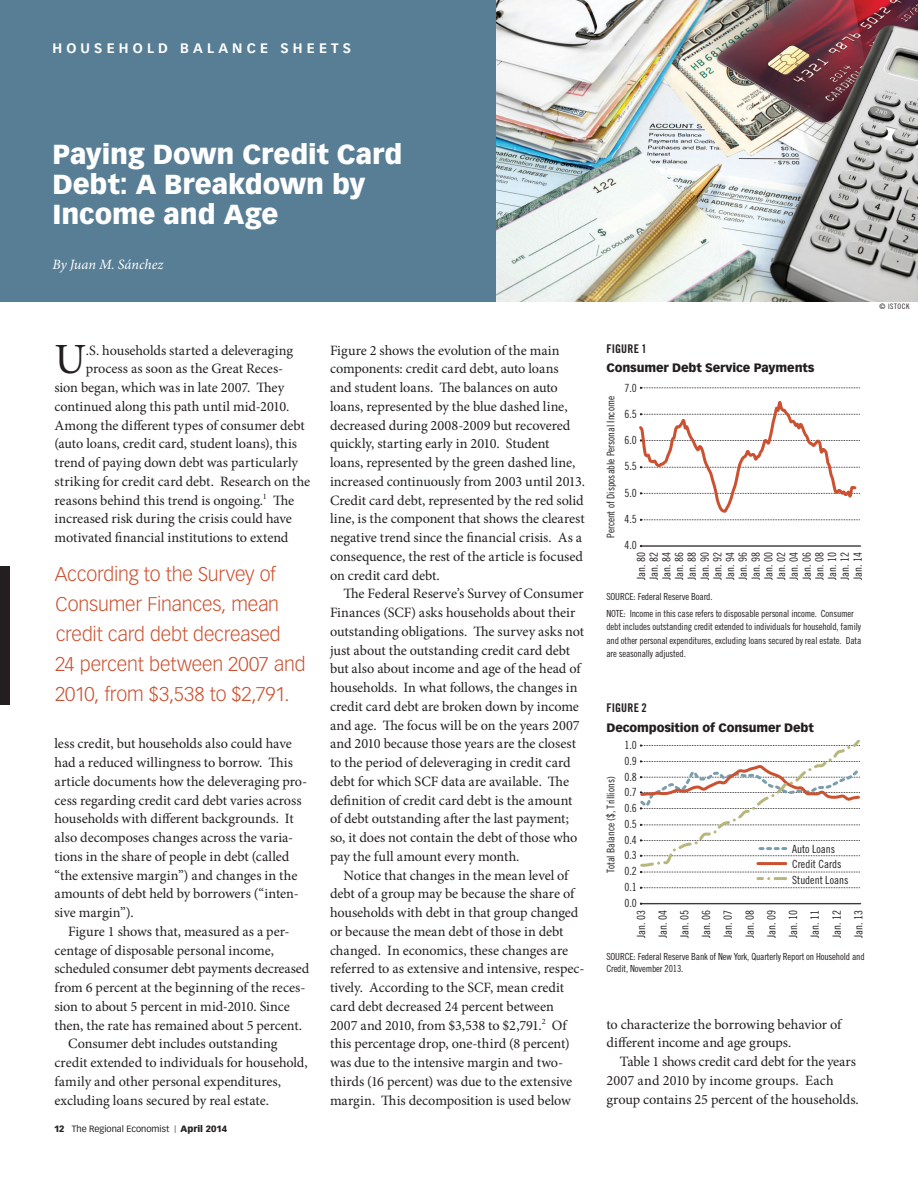
<style>
.page{position:relative;width:918px;height:1188px;background:#fff}
.page>*{position:absolute;margin:0;border:0;box-sizing:border-box;transform-origin:0 0}
.ALL__body_copy__drop{font:43.05px "Minion Pro";color:#231f20}
.t1{font:900 27px/30px "Vectora LT Std";letter-spacing:-.005em;color:#fff}
.ALL__pull_quote{font:300 19.5px/30px "Vectora LT Std";letter-spacing:-.01em;color:#cb5130}
.ALL__body_copy{font:14.25px/18.8px "Minion Pro";letter-spacing:-.005em;color:#231f20}
.ALL__body_copy__drop-2{font:14.25px/18.8px "Minion Pro";letter-spacing:-.005em;color:#231f20}
.ALL__body_copy-2{font:italic 14.25px "Minion Pro";letter-spacing:-.005em;color:#fff}
.t2{font:700 13.5px "Vectora LT Std";letter-spacing:.31em;color:#fff}
.ALL__charts___tables{font:900 12px "Vectora LT Std";letter-spacing:-.01em;color:#231f20}
.ALL__Figure_Table{font:12px "Trade Gothic LT Std Bd Cn 20";letter-spacing:.01em;color:#231f20}
.t3{font:11.25px/12.8px "Trade Gothic LT Std Cn 18";color:#231f20;text-align:justify}
.t4{font:10.5px "Trade Gothic LT Std Cn 18";color:#231f20}
.ALL__chart___tables{font:9.75px/13.5px "Trade Gothic LT Std Cn 18";letter-spacing:-.015em;color:#231f20}
.t5{font:9px "Vectora LT Std";color:#231f20}
.ALL__photo_credit_at{font:7.5px "Trade Gothic LT Std Cn 18";letter-spacing:.075em;color:#231f20}
.s1{font-weight:900}
.s2{font-size:7.5px}
</style>
<div class="page">
<div style="left:0;top:0;width:918px;height:301px;background:#577e95"></div>
<hr style="left:641px;top:546px;width:220px;height:1px;background:#231f20">
<svg style="left:640px;top:387px;width:220px;height:2px"></svg>
<svg style="left:639px;top:401px;width:221px;height:120px"></svg>
<hr style="left:641px;top:903px;width:220px;height:1px;background:#231f20">
<svg style="left:640px;top:887px;width:220px;height:2px"></svg>
<svg style="left:639px;top:739px;width:221px;height:141px"></svg>
<img style="left:496px;top:0;width:422px;height:301px">
<div style="left:0;top:566px;width:10px;height:139px;background:#231f20"></div>
<p class="t2" style="left:52px;top:40px;width:300px">HOUSEHOLD BALANCE SHEETS</p>
<p class="t1" style="left:52px;top:139px;width:351px">Paying Down Credit Card<br>Debt: A Breakdown by<br>Income and Age</p>
<p class="ALL__body_copy-2" style="left:52px;top:255px;width:112px">By Juan M. Sánchez</p>
<p class="ALL__body_copy__drop" style="left:55px;top:331px;width:33px">U</p>
<p class="ALL__body_copy__drop-2" style="left:86px;top:341px;width:209px">.S. households started a deleveraging</p>
<p class="ALL__body_copy__drop-2" style="left:86px;top:359px;width:199px">process as soon as the Great Reces-</p>
<p class="ALL__body_copy__drop-2" style="left:55px;top:378px;width:231px">sion began, which was in late 2007. They</p>
<p class="ALL__body_copy__drop-2" style="left:55px;top:397px;width:236px">continued along this path until mid-2010.</p>
<p class="ALL__body_copy__drop-2" style="left:55px;top:416px;width:252px">Among the different types of consumer debt</p>
<p class="ALL__body_copy__drop-2" style="left:55px;top:434px;width:244px">(auto loans, credit card, student loans), this</p>
<p class="ALL__body_copy__drop-2" style="left:55px;top:453px;width:245px">trend of paying down debt was particularly</p>
<p class="ALL__body_copy__drop-2" style="left:55px;top:472px;width:257px">striking for credit card debt. Research on the</p>
<p class="ALL__body_copy__drop-2" style="left:55px;top:491px;width:241px">reasons behind this trend is ongoing.<sup>1</sup> The</p>
<p class="ALL__body_copy__drop-2" style="left:55px;top:509px;width:239px">increased risk during the crisis could have</p>
<p class="ALL__body_copy__drop-2" style="left:55px;top:528px;width:235px">motivated financial institutions to extend</p>
<p class="ALL__pull_quote" style="left:55px;top:560px;width:252px">According to the Survey of<br>Consumer Finances, mean credit card debt decreased<br>24 percent between 2007 and<br>2010, from $3,538 to $2,791.</p>
<p class="ALL__body_copy__drop-2" style="left:55px;top:734px;width:254px">less credit, but households also could have had a reduced willingness to borrow. This article documents how the deleveraging pro&shy;cess regarding credit card debt varies across households with different backgrounds. It also decomposes changes across the varia&shy;tions in the share of people in debt (called “the extensive margin”) and changes in the amounts of debt held by borrowers (“inten&shy;sive margin”).</p>
<p class="ALL__body_copy" style="left:55px;top:922px;width:256px;text-indent:14px">Figure 1 shows that, measured as a per&shy;centage of disposable personal income, scheduled consumer debt payments decreased from 6 percent at the beginning of the reces&shy;sion to about 5 percent in mid-2010. Since then, the rate has remained about 5 percent.</p>
<p class="ALL__body_copy" style="left:55px;top:1034px;width:255px;text-indent:14px">Consumer debt includes outstanding credit extended to individuals for household, family and other personal expenditures, excluding loans secured by real estate.</p>
<p class="t5" style="left:54px;top:1123px;width:175px"><span class="s1">12</span> The Regional Economist <span class="s2">|</span> <span class="s1">April 2014</span></p>
<p class="ALL__body_copy" style="left:330px;top:341px;width:257px">Figure 2 shows the evolution of the main components: credit card debt, auto loans<br>and student loans. The balances on auto loans, represented by the blue dashed line, decreased during 2008-2009 but recovered quickly, starting early in 2010. Student loans, represented by the green dashed line, increased continuously from 2003 until 2013.<br>Credit card debt, represented by the red solid line, is the component that shows the clearest negative trend since the financial crisis. As a consequence, the rest of the article is focused on credit card debt.</p>
<p class="ALL__body_copy" style="left:330px;top:584px;width:256px;text-indent:14px">The Federal Reserve’s Survey of Consumer Finances (SCF) asks households about their outstanding obligations. The survey asks not just about the outstanding credit card debt but also about income and age of the head of households. In what follows, the changes in credit card debt are broken down by income and age. The focus will be on the years 2007 and 2010 because those years are the closest to the period of deleveraging in credit card debt for which SCF data are available. The definition of credit card debt is the amount of debt outstanding after the last payment; so, it does not contain the debt of those who pay the full amount every month.</p>
<p class="ALL__body_copy" style="left:330px;top:866px;width:256px;text-indent:14px">Notice that changes in the mean level of debt of a group may be because the share of households with debt in that group changed or because the mean debt of those in debt changed. In economics, these changes are referred to as extensive and intensive, respec&shy;tively. According to the SCF, mean credit card debt decreased 24 percent between 2007 and 2010, from $3,538 to $2,791.<sup>2</sup> Of this percentage drop, one-third (8 percent) was due to the intensive margin and two&shy;thirds (16 percent) was due to the extensive margin. This decomposition is used below</p>
<p class="ALL__Figure_Table" style="left:606px;top:341px;width:42px">FIGURE 1</p>
<p class="ALL__charts___tables" style="left:606px;top:361px;width:210px">Consumer Debt Service Payments</p>
<p class="t4" style="left:604px;top:538px;width:143px;rotate:-90deg">Percent of Disposable Personal Income</p>
<p class="t3" style="left:624px;top:381px;width:14px">7.0</p>
<p class="t3" style="left:624px;top:407px;width:14px">6.5</p>
<p class="t3" style="left:624px;top:434px;width:14px">6.0</p>
<p class="t3" style="left:624px;top:460px;width:14px">5.5</p>
<p class="t3" style="left:624px;top:486px;width:14px">5.0</p>
<p class="t3" style="left:624px;top:512px;width:14px">4.5</p>
<p class="t3" style="left:624px;top:538px;width:14px">4.0</p>
<p class="t3" style="left:634px;top:580px;width:30px;rotate:-90deg">Jan. 80<br>Jan. 82<br>Jan. 84<br>Jan. 86<br>Jan. 88<br>Jan. 90<br>Jan. 92<br>Jan. 94<br>Jan. 96<br>Jan. 98<br>Jan. 00<br>Jan. 02<br>Jan. 04<br>Jan. 06<br>Jan. 08<br>Jan. 10<br>Jan. 12<br>Jan. 14</p>
<p class="ALL__chart___tables" style="left:606px;top:590px;width:108px">SOURCE: Federal Reserve Board.</p>
<p class="ALL__chart___tables" style="left:606px;top:607px;width:257px">NOTE: Income in this case refers to disposable personal income. Consumer debt includes outstanding credit extended to individuals for household, family and other personal expenditures, excluding loans secured by real estate. Data are seasonally adjusted.</p>
<p class="ALL__photo_credit_at" style="left:880px;top:302px;width:31px">© ISTOCK</p>
<p class="ALL__Figure_Table" style="left:606px;top:700px;width:42px">FIGURE 2</p>
<p class="ALL__charts___tables" style="left:606px;top:720px;width:209px">Decomposition of Consumer Debt</p>
<p class="t4" style="left:604px;top:873px;width:98px;rotate:-90deg">Total Balance ($, Trillions)</p>
<p class="t3" style="left:624px;top:737px;width:14px;line-height:15.8px">1.0<br>0.9<br>0.8<br>0.7<br>0.6<br>0.5<br>0.4<br>0.3<br>0.2<br>0.1<br>0.0</p>
<p class="t3" style="left:792px;top:841px;width:51px;line-height:15px">Auto Loans<br>Credit Cards</p>
<p class="t3" style="left:792px;top:873px;width:58px">Student Loans</p>
<p class="t3" style="left:630px;top:938px;width:30px;line-height:21.8px;rotate:-90deg">Jan. 03<br>Jan. 04<br>Jan. 05<br>Jan. 06<br>Jan. 07<br>Jan. 08<br>Jan. 09<br>Jan. 10<br>Jan. 11<br>Jan. 12<br>Jan. 13</p>
<p class="ALL__chart___tables" style="left:606px;top:950px;width:260px;line-height:12px">SOURCE: Federal Reserve Bank of New York, Quarterly Report on Household and<br>Credit, November 2013.</p>
<p class="ALL__body_copy" style="left:606px;top:1015px;width:237px">to characterize the borrowing behavior of different income and age groups.</p>
<p class="ALL__body_copy" style="left:606px;top:1052px;width:254px;text-indent:14px">Table 1 shows credit card debt for the years<br>2007 and 2010 by income groups. Each group contains 25 percent of the households.</p>
</div>
